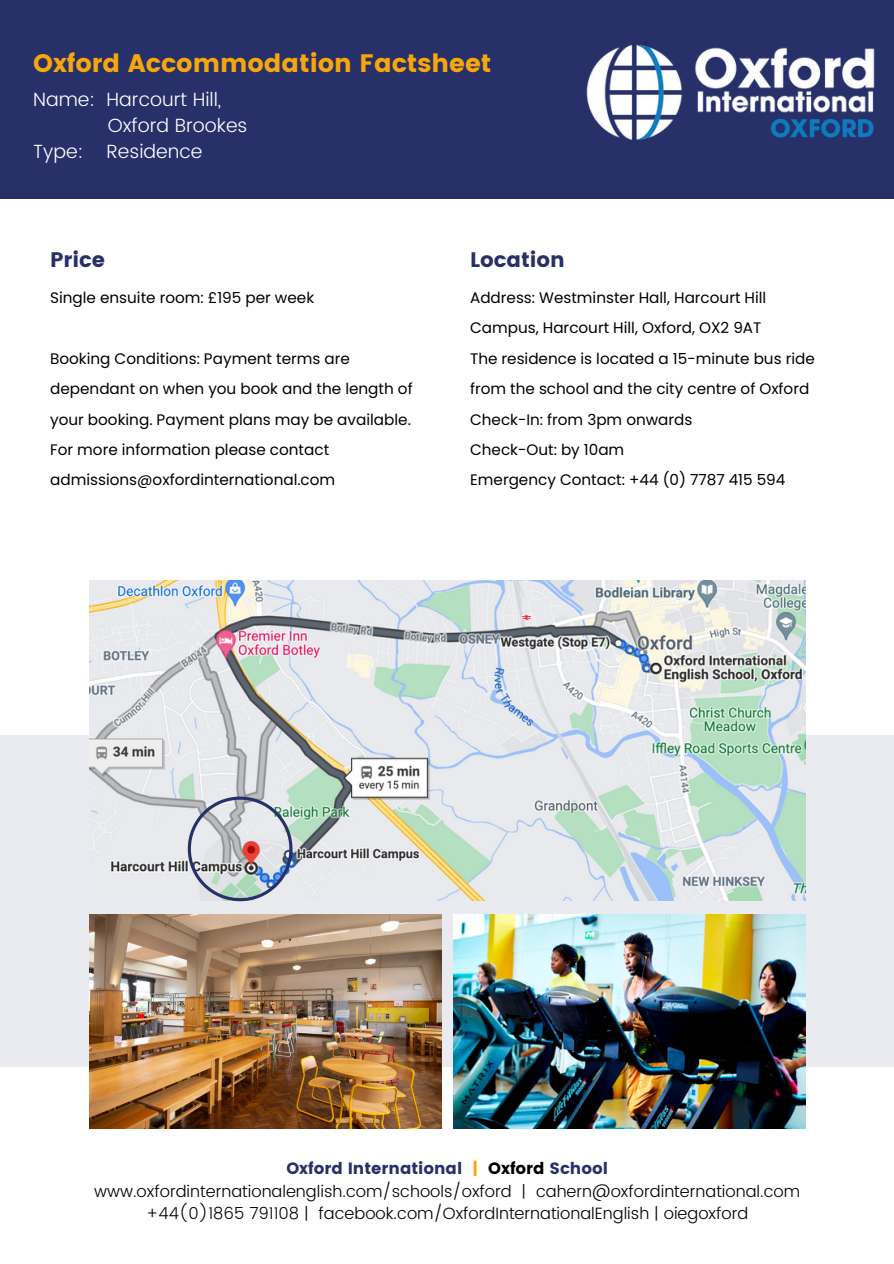
<style>
.page{position:relative;width:894px;height:1264px;background:#fff}
.page>*{position:absolute;margin:0;border:0;box-sizing:border-box;transform-origin:0 0}
.t1{font:25.2px "Poppins";color:#f7a70b}
.t2{font:21px "Poppins";color:#273068}
.t3{font:300 19.05px "Poppins";color:#fff}
.t4{font:300 16.35px "Poppins";color:#000}
.t5{font:16.35px "Poppins";color:#273068}
.t6{font:15.15px/30.5px "Poppins";color:#000}
.s1{color:#f7a70b}
.s2{color:#000}
</style>
<div class="page">
<div style="left:0;top:736px;width:893px;height:331px;background:#eaebf0"></div>
<div style="left:0;top:0;width:893px;height:198px;background:#273068"></div>
<img style="left:89px;top:914px;width:352px;height:214px">
<img style="left:453px;top:914px;width:351px;height:214px">
<img style="left:586px;top:44px;width:289px;height:96px">
<img style="left:89px;top:581px;width:715px;height:319px">
<svg style="left:188px;top:796px;width:104px;height:105px"></svg>
<p class="t1" style="left:33px;top:48px;width:459px">Oxford Accommodation Factsheet</p>
<p class="t3" style="left:33px;top:88px;width:189px">Name: Harcourt Hill,</p>
<p class="t3" style="left:108px;top:114px;width:141px">Oxford Brookes</p>
<p class="t3" style="left:33px;top:140px;width:171px">Type: Residence</p>
<p class="t2" style="left:50px;top:247px;width:56px">Price</p>
<p class="t6" style="left:50px;top:282px;width:265px">Single ensuite room: £195 per week</p>
<p class="t6" style="left:50px;top:343px;width:364px">Booking Conditions: Payment terms are dependant on when you book and the length of your booking. Payment plans may be available.<br>For more information please contact admissions@oxfordinternational.com</p>
<p class="t2" style="left:470px;top:247px;width:96px">Location</p>
<p class="t6" style="left:470px;top:282px;width:298px">Address: Westminster Hall, Harcourt Hill<br>Campus, Harcourt Hill, Oxford, OX2 9AT</p>
<p class="t6" style="left:470px;top:343px;width:346px">The residence is located a 15-minute bus ride</p>
<p class="t6" style="left:470px;top:373px;width:340px">from the school and the city centre of Oxford</p>
<p class="t6" style="left:470px;top:404px;width:224px">Check-In: from 3pm onwards</p>
<p class="t6" style="left:470px;top:434px;width:156px">Check-Out: by 10am</p>
<p class="t6" style="left:470px;top:465px;width:317px">Emergency Contact: +44 (0) 7787 415 594</p>
<p class="t5" style="left:286px;top:1158px;width:323px">Oxford International <span class="s1">|</span> <span class="s2">Oxford</span> School</p>
<p class="t4" style="left:94px;top:1181px;width:707px">www.oxfordinternationalenglish.com/schools/oxford | cahern@oxfordinternational.com</p>
<p class="t4" style="left:146px;top:1203px;width:603px">+44(0)1865 791108 | facebook.com/OxfordInternationalEnglish | oiegoxford</p>
</div>
